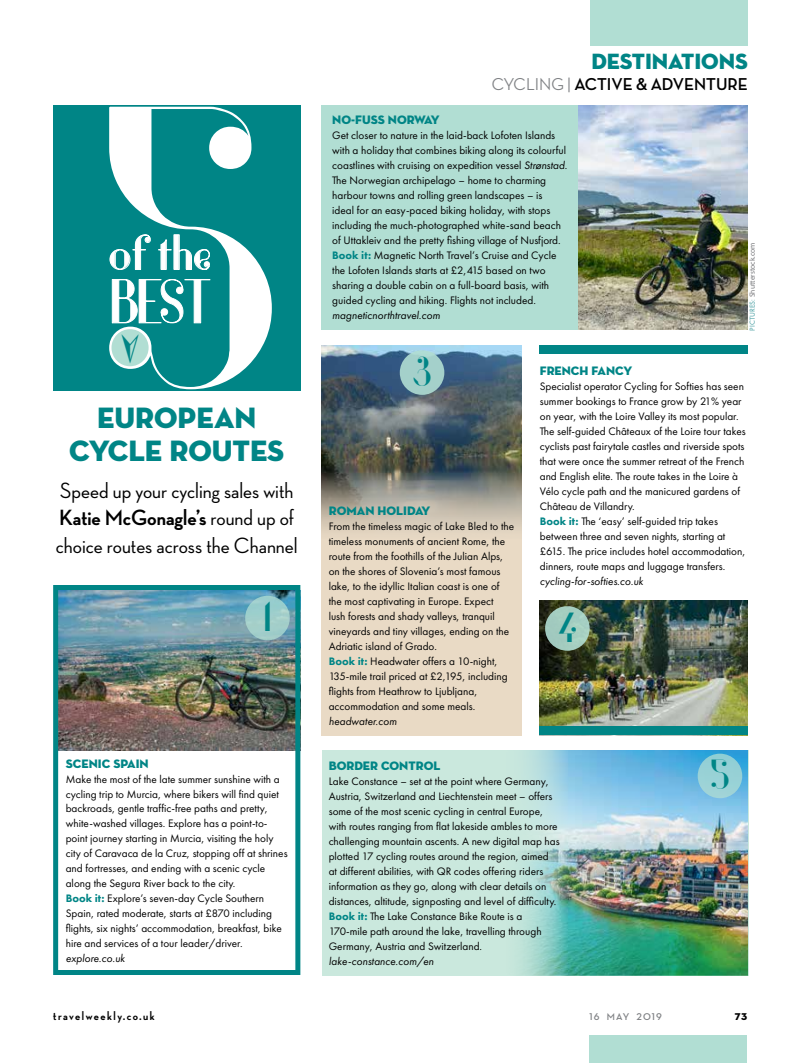
<style>
.page{position:relative;width:801px;height:1063px;background:#fff}
.page>*{position:absolute;margin:0;border:0;box-sizing:border-box;transform-origin:0 0}
.t1{font:700 59px "Vanity";color:#fff}
.t2{font:700 47px "Vanity";color:#fff}
.t3{font:700 40px "Vanity";color:#008586}
.t4{font:30px/32.5px "Neutra Disp Titling";letter-spacing:-.005em;color:#008586;text-align:center}
.t5{font:500 22.5px/27.5px "Neutra Disp";color:#000}
.t6{font:22.5px "Neutra Disp Titling";letter-spacing:-.005em;color:#008586}
.t7{font:700 17.5px "Neutra Disp";color:#000}
.t8{font:12.5px "Neutra Disp Titling";color:#008586}
.t9{font:700 12.5px "Neutra Disp";letter-spacing:.12em;color:#000}
.t10{font:11.25px/15px "Futura New";color:#000}
.t11{font:italic 11.25px "Futura New";color:#000}
.t12{font:700 10px "Neutra Disp";letter-spacing:.12em;color:#808285}
.t13{font:10px "Neutra Disp Titling";color:#000}
.t14{font:7.5px "Myriad Pro";color:#77787b}
.s1{font-weight:700}
.s2{font-weight:800;color:#008586}
.s3{font-weight:500;color:#808285}
.s4{font-style:italic}
.s5{font-family:"Futura New";color:#479ea2}
</style>
<div class="page">
<img style="left:59px;top:591px;width:235px;height:159px">
<div style="left:53px;top:585px;width:247px;height:390px;border:5px solid #008586"></div>
<div style="left:322px;top:345px;width:200px;height:390px;background:#e9dac5"></div>
<img style="left:322px;top:345px;width:200px;height:185px">
<div style="left:540px;top:345px;width:208px;height:8px;background:#008586"></div>
<img style="left:540px;top:600px;width:208px;height:127px">
<div style="left:540px;top:727px;width:208px;height:8px;background:#008586"></div>
<div style="left:322px;top:750px;width:427px;height:225px;background:#cae8dd"></div>
<img style="left:520px;top:750px;width:228px;height:225px">
<div style="left:590px;top:0;width:158px;height:45px;background:#b1ded3"></div>
<div style="left:53px;top:105px;width:247px;height:285px;background:#008586"></div>
<svg style="left:109px;top:107px;width:163px;height:282px"></svg>
<svg style="left:110px;top:235px;width:41px;height:35px"></svg>
<svg style="left:158px;top:235px;width:52px;height:35px"></svg>
<svg style="left:112px;top:279px;width:98px;height:44px"></svg>
<div style="left:111px;top:329px;width:38px;height:37px;background:#b1ded3;border-radius:50%"></div>
<div style="left:245px;top:596px;width:45px;height:44px;background:#a0cecb;border-radius:50%"></div>
<div style="left:697px;top:754px;width:45px;height:44px;background:#98d1d6;border-radius:50%"></div>
<div style="left:400px;top:350px;width:44px;height:45px;background:#a4d0ca;border-radius:50%"></div>
<div style="left:545px;top:606px;width:45px;height:45px;background:#a3ccc0;border-radius:50%"></div>
<div style="left:589px;top:1035px;width:158px;height:28px;background:#b1ded3"></div>
<div style="left:322px;top:105px;width:426px;height:225px;background:#b1ded3"></div>
<img style="left:578px;top:105px;width:170px;height:225px">
<h2 class="t2" style="left:109px;top:228px;width:104px">of the</h2>
<h1 class="t1" style="left:110px;top:271px;width:103px">BEST</h1>
<h3 class="t4" style="left:69px;top:402px;width:217px">EUROPEAN<br>CYCLE ROUTES</h3>
<h3 class="t5" style="left:56px;top:476px;width:243px">Speed up your cycling sales with<br><span class="s1">Katie McGonagle’s</span> round up of choice routes across the Channel</h3>
<h3 class="t3" style="left:264px;top:596px;width:8px">1</h3>
<p class="t8" style="left:66px;top:755px;width:84px">SCENIC SPAIN</p>
<p class="t10" style="left:66px;top:771px;width:223px">Make the most of the late summer sunshine with a cycling trip to Murcia, where bikers will find quiet backroads, gentle traffic-free paths and pretty, white-washed villages. Explore has a point-to&shy;point journey starting in Murcia, visiting the holy city of Caravaca de la Cruz, stopping off at shrines and fortresses, and ending with a scenic cycle along the Segura River back to the city.<br><span class="s2">Book it:</span> Explore’s seven-day Cycle Southern Spain, rated moderate, starts at £870 including flights, six nights’ accommodation, breakfast, bike hire and services of a tour leader/driver.</p>
<p class="t11" style="left:66px;top:952px;width:61px">explore.co.uk</p>
<h3 class="t6" style="left:591px;top:48px;width:158px">DESTINATIONS</h3>
<h3 class="t7" style="left:492px;top:75px;width:257px"><span class="s3">CYCLING |</span> ACTIVE &amp; ADVENTURE</h3>
<p class="t8" style="left:332px;top:112px;width:109px">NO-FUSS NORWAY</p>
<p class="t10" style="left:332px;top:127px;width:237px">Get closer to nature in the laid-back Lofoten Islands with a holiday that combines biking along its colourful coastlines with cruising on expedition vessel <span class="s4">Strønstad</span>.<br>The Norwegian archipelago – home to charming harbour towns and rolling green landscapes – is<br>ideal for an easy-paced biking holiday, with stops including the much-photographed white-sand beach of Uttakleiv and the pretty fishing village of Nusfjord.<br><span class="s2">Book it:</span> Magnetic North Travel’s Cruise and Cycle the Lofoten Islands starts at £2,415 based on two sharing a double cabin on a full-board basis, with guided cycling and hiking. Flights not included.</p>
<p class="t11" style="left:332px;top:308px;width:109px">magneticnorthtravel.com</p>
<p class="t14" style="left:748px;top:331px;width:90px;rotate:-90deg"><span class="s5">PICTURES:</span> Shutterstock.com</p>
<h3 class="t3" style="left:413px;top:351px;width:21px">3</h3>
<p class="t8" style="left:329px;top:503px;width:103px">ROMAN HOLIDAY</p>
<p class="t10" style="left:329px;top:519px;width:187px">From the timeless magic of Lake Bled to the timeless monuments of ancient Rome, the route from the foothills of the Julian Alps, on the shores of Slovenia’s most famous lake, to the idyllic Italian coast is one of the most captivating in Europe. Expect<br>lush forests and shady valleys, tranquil vineyards and tiny villages, ending on the Adriatic island of Grado.<br><span class="s2">Book it:</span> Headwater offers a 10-night, 135-mile trail priced at £2,195, including flights from Heathrow to Ljubljana, accommodation and some meals.</p>
<p class="t11" style="left:329px;top:715px;width:69px">headwater.com</p>
<p class="t8" style="left:540px;top:363px;width:94px">FRENCH FANCY</p>
<p class="t10" style="left:540px;top:379px;width:208px">Specialist operator Cycling for Softies has seen summer bookings to France grow by 21% year on year, with the Loire Valley its most popular.<br>The self-guided Châteaux of the Loire tour takes cyclists past fairytale castles and riverside spots that were once the summer retreat of the French and English elite. The route takes in the Loire à Vélo cycle path and the manicured gardens of Château de Villandry.<br><span class="s2">Book it:</span> The ‘easy’ self-guided trip takes between three and seven nights, starting at £615. The price includes hotel accommodation, dinners, route maps and luggage transfers.</p>
<p class="t11" style="left:540px;top:575px;width:105px">cycling-for-softies.co.uk</p>
<h3 class="t3" style="left:558px;top:607px;width:21px">4</h3>
<p class="t8" style="left:329px;top:758px;width:113px">BORDER CONTROL</p>
<p class="t10" style="left:329px;top:774px;width:233px">Lake Constance – set at the point where Germany, Austria, Switzerland and Liechtenstein meet – offers some of the most scenic cycling in central Europe, with routes ranging from flat lakeside ambles to more challenging mountain ascents. A new digital map has plotted 17 cycling routes around the region, aimed at different abilities, with QR codes offering riders information as they go, along with clear details on distances, altitude, signposting and level of difficulty.<br><span class="s2">Book it:</span> The Lake Constance Bike Route is a 170-mile path around the lake, travelling through Germany, Austria and Switzerland.</p>
<p class="t11" style="left:329px;top:955px;width:107px">lake-constance.com/en</p>
<h3 class="t3" style="left:710px;top:754px;width:21px">5</h3>
<p class="t9" style="left:53px;top:1009px;width:103px">travelweekly.co.uk</p>
<p class="t12" style="left:589px;top:1011px;width:74px">16 MAY 2019</p>
<p class="t13" style="left:735px;top:1010px;width:14px">73</p>
</div>
